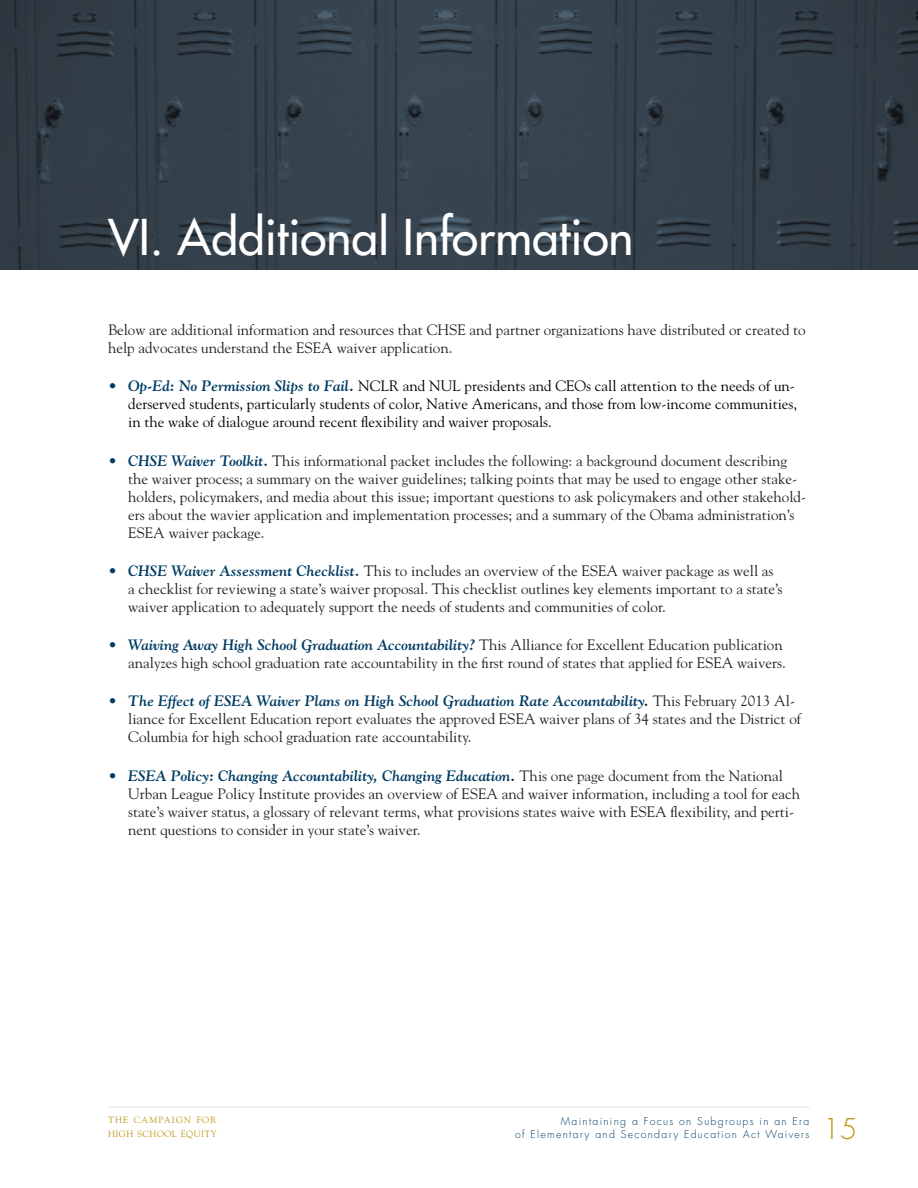
<style>
.page{position:relative;width:918px;height:1188px;background:#fff}
.page>*{position:absolute;margin:0;border:0;box-sizing:border-box;transform-origin:0 0}
.t1{font:500 48px "Futura Std";color:#fff}
.t2{font:300 27.75px "Futura Std";color:#bb940f}
.body{font:15px/18px "Goudy Std";color:#231f20}
.t3{font:15px/18px "Goudy Std";color:#000}
.t4{font:300 10.5px/13.5px "Futura Std";letter-spacing:.125em;color:#003c64;text-align:right}
.t5{font:9px/13.8px "Goudy Std";letter-spacing:.05em;color:#bb940f}
.s1{color:#003c64}
.s2{font-weight:700;font-style:italic;color:#003c64}
.s3{font-weight:700;font-style:italic;color:#231f20}
.s4{font-weight:700;font-style:italic}
</style>
<div class="page">
<hr style="left:108px;top:1107px;width:702px;height:1px;background:#e6e7e9">
<svg style="left:0;top:0;width:918px;height:270px;background:#333f49"></svg>
<p class="t1" style="left:108px;top:207px;width:527px">VI. Additional Information</p>
<p class="body" style="left:108px;top:321px;width:699px">Below are additional information and resources that CHSE and partner organizations have distributed or created to help advocates understand the ESEA waiver application.</p>
<p class="t3" style="left:128px;top:377px;width:671px;text-indent:-20px"><span class="s1">•</span> <span class="s2">Op-Ed: No Permission Slips to Fail</span><span class="s3">.</span> NCLR and NUL presidents and CEOs call attention to the needs of un&shy;derserved students, particularly students of color, Native Americans, and those from low-income communities, in the wake of dialogue around recent flexibility and waiver proposals.</p>
<p class="body" style="left:128px;top:451px;width:679px;text-indent:-20px"><span class="s1">•</span> <span class="s2">CHSE Waiver Toolkit.</span> This informational packet includes the following: a background document describing the waiver process; a summary on the waiver guidelines; talking points that may be used to engage other stake&shy;holders, policymakers, and media about this issue; important questions to ask policymakers and other stakehold&shy;ers about the wavier application and implementation processes; and a summary of the Obama administration’s ESEA waiver package.</p>
<p class="body" style="left:128px;top:562px;width:656px;text-indent:-20px"><span class="s1">•</span> <span class="s2">CHSE Waiver Assessment Checklist.</span> This to includes an overview of the ESEA waiver package as well as a checklist for reviewing a state’s waiver proposal. This checklist outlines key elements important to a state’s waiver application to adequately support the needs of students and communities of color.</p>
<p class="body" style="left:108px;top:636px;width:680px;text-align:right"><span class="s1">•</span> <span class="s2">Waiving Away High School Graduation Accountability?</span> This Alliance for Excellent Education publication analyzes high school graduation rate accountability in the first round of states that applied for ESEA waivers.</p>
<p class="body" style="left:128px;top:692px;width:674px;text-indent:-20px"><span class="s1">•</span> <span class="s2">The Effect of ESEA Waiver Plans on High School Graduation Rate Accountability</span><span class="s4">.</span> This February 2013 Al&shy;liance for Excellent Education report evaluates the approved ESEA waiver plans of 34 states and the District of<br>Columbia for high school graduation rate accountability.</p>
<p class="body" style="left:128px;top:766px;width:674px;text-indent:-20px"><span class="s1">•</span> <span class="s2">ESEA Policy: Changing Accountability, Changing Education</span><span class="s4">.</span> This one page document from the National Urban League Policy Institute provides an overview of ESEA and waiver information, including a tool for each state’s waiver status, a glossary of relevant terms, what provisions states waive with ESEA flexibility, and perti&shy;nent questions to consider in your state’s waiver.</p>
<p class="t5" style="left:108px;top:1113px;width:110px">THE CAMPAIGN FOR<br>HIGH SCHOOL EQUITY</p>
<p class="t4" style="left:515px;top:1115px;width:296px">Maintaining a Focus on Subgroups in an Era<br>of Elementary and Secondary Education Act Waivers</p>
<h2 class="t2" style="left:823px;top:1112px;width:36px">15</h2>
</div>
